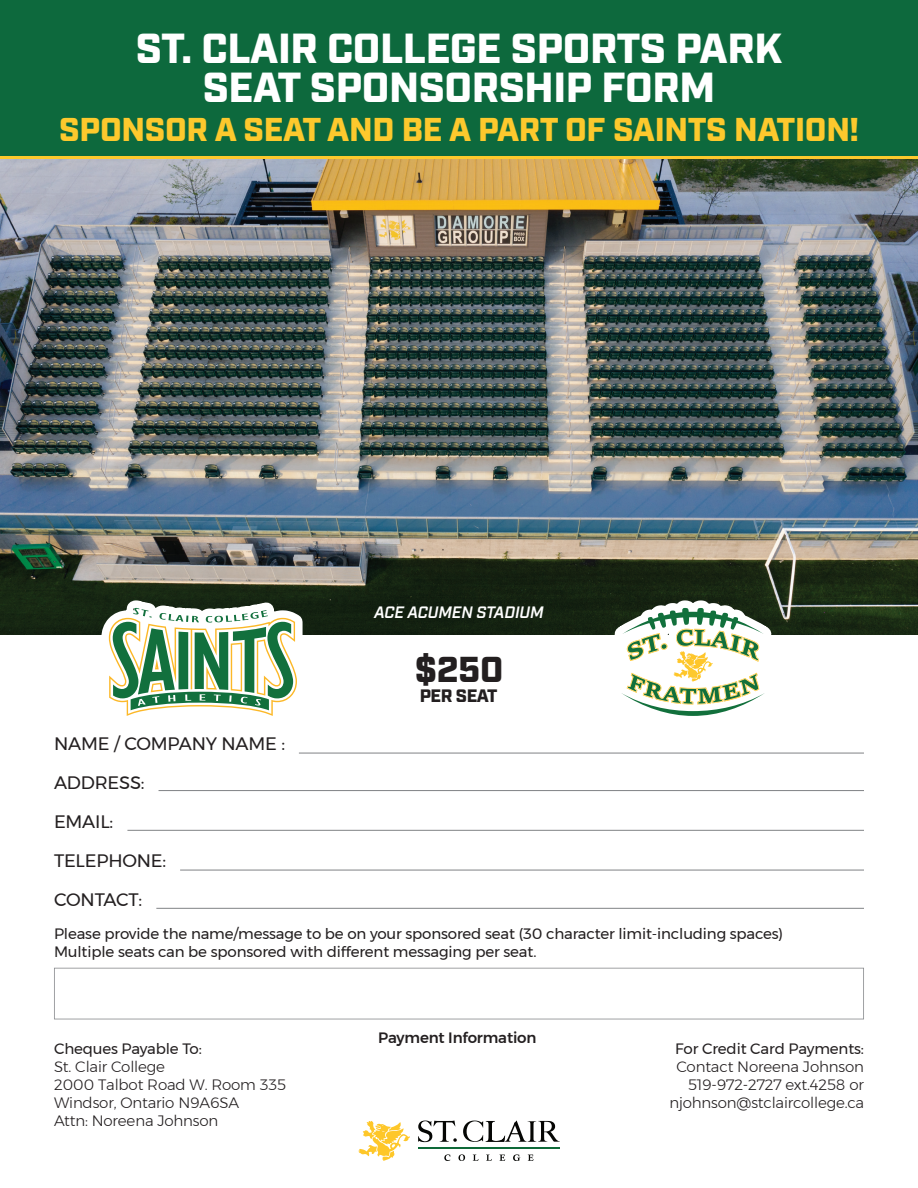
<style>
.page{position:relative;width:918px;height:1188px;background:#fff}
.page>*{position:absolute;margin:0;border:0;box-sizing:border-box;transform-origin:0 0}
.t1{font:900 42px/39px "Industry";letter-spacing:-.01em;color:#fff;text-align:center}
.t2{font:900 36px "Industry";color:#231f20}
.t3{font:900 33px "Industry";letter-spacing:-.01em;color:#fdc92d}
.t4{font:18px/39px "Montserrat";letter-spacing:-.01em;color:#231f20}
.t5{font:900 18px "Industry";letter-spacing:-.025em;color:#231f20}
.t6{font:italic 600 16.5px "Industry";letter-spacing:-.01em;color:#fff}
.t7{font:15px/18px "Montserrat";letter-spacing:-.01em;color:#231f20}
.t8{font:300 15px/18px "Montserrat";letter-spacing:-.01em;color:#231f20}
.t9{font:500 15px "Montserrat";letter-spacing:-.01em;color:#231f20}
</style>
<div class="page">
<div style="left:0;top:0;width:918px;height:158px;background:#0d693d"></div>
<img style="left:0;top:159px;width:195px;height:475px">
<hr style="left:0;top:156px;width:918px;height:3px;background:#fdc92d">
<img style="left:195px;top:159px;width:723px;height:1002px">
<svg style="left:88px;top:516px;width:228px;height:300px"></svg>
<svg style="left:621px;top:608px;width:144px;height:108px"></svg>
<svg style="left:109px;top:608px;width:188px;height:108px"></svg>
<hr style="left:299px;top:753px;width:565px;height:1px;background:#808285">
<hr style="left:159px;top:790px;width:705px;height:1px;background:#808285">
<hr style="left:127px;top:830px;width:737px;height:1px;background:#808285">
<hr style="left:180px;top:870px;width:684px;height:1px;background:#808285">
<hr style="left:156px;top:908px;width:708px;height:1px;background:#808285">
<svg style="left:54px;top:968px;width:810px;height:51px"></svg>
<svg style="left:444px;top:1154px;width:6px;height:7px"></svg>
<svg style="left:459px;top:1154px;width:6px;height:7px"></svg>
<svg style="left:473px;top:1155px;width:6px;height:6px"></svg>
<svg style="left:486px;top:1155px;width:6px;height:6px"></svg>
<svg style="left:499px;top:1155px;width:6px;height:6px"></svg>
<svg style="left:513px;top:1154px;width:7px;height:7px"></svg>
<svg style="left:528px;top:1155px;width:6px;height:6px"></svg>
<hr style="left:418px;top:1147px;width:142px;height:2px;background:#0e6938">
<svg style="left:357px;top:1121px;width:53px;height:40px"></svg>
<svg style="left:463px;top:1121px;width:97px;height:21px"></svg>
<svg style="left:418px;top:1120px;width:39px;height:22px"></svg>
<h1 class="t1" style="left:136px;top:31px;width:648px">ST. CLAIR COLLEGE SPORTS PARK<br>SEAT SPONSORSHIP FORM</h1>
<h3 class="t3" style="left:59px;top:109px;width:801px">SPONSOR A SEAT AND BE A PART OF SAINTS NATION!</h3>
<p class="t6" style="left:374px;top:602px;width:171px">ACE ACUMEN STADIUM</p>
<h2 class="t2" style="left:415px;top:648px;width:90px">$250</h2>
<p class="t5" style="left:420px;top:685px;width:79px">PER SEAT</p>
<p class="t4" style="left:54px;top:724px;width:233px">NAME / COMPANY NAME :<br>ADDRESS:<br>EMAIL:<br>TELEPHONE:<br>CONTACT:</p>
<p class="t7" style="left:54px;top:924px;width:731px">Please provide the name/message to be on your sponsored seat (30 character limit-including spaces)<br>Multiple seats can be sponsored with different messaging per seat.</p>
<p class="t7" style="left:54px;top:1040px;width:149px">Cheques Payable To:</p>
<p class="t8" style="left:54px;top:1057px;width:234px">St. Clair College<br>2000 Talbot Road W. Room 335<br>Windsor, Ontario N9A6SA<br>Attn: Noreena Johnson</p>
<p class="t9" style="left:378px;top:1026px;width:160px">Payment Information</p>
<p class="t7" style="left:675px;top:1040px;width:190px">For Credit Card Payments:</p>
<p class="t8" style="left:670px;top:1057px;width:196px;text-align:right">Contact Noreena Johnson<br>519-972-2727 ext.4258 or njohnson@stclaircollege.ca</p>
</div>
